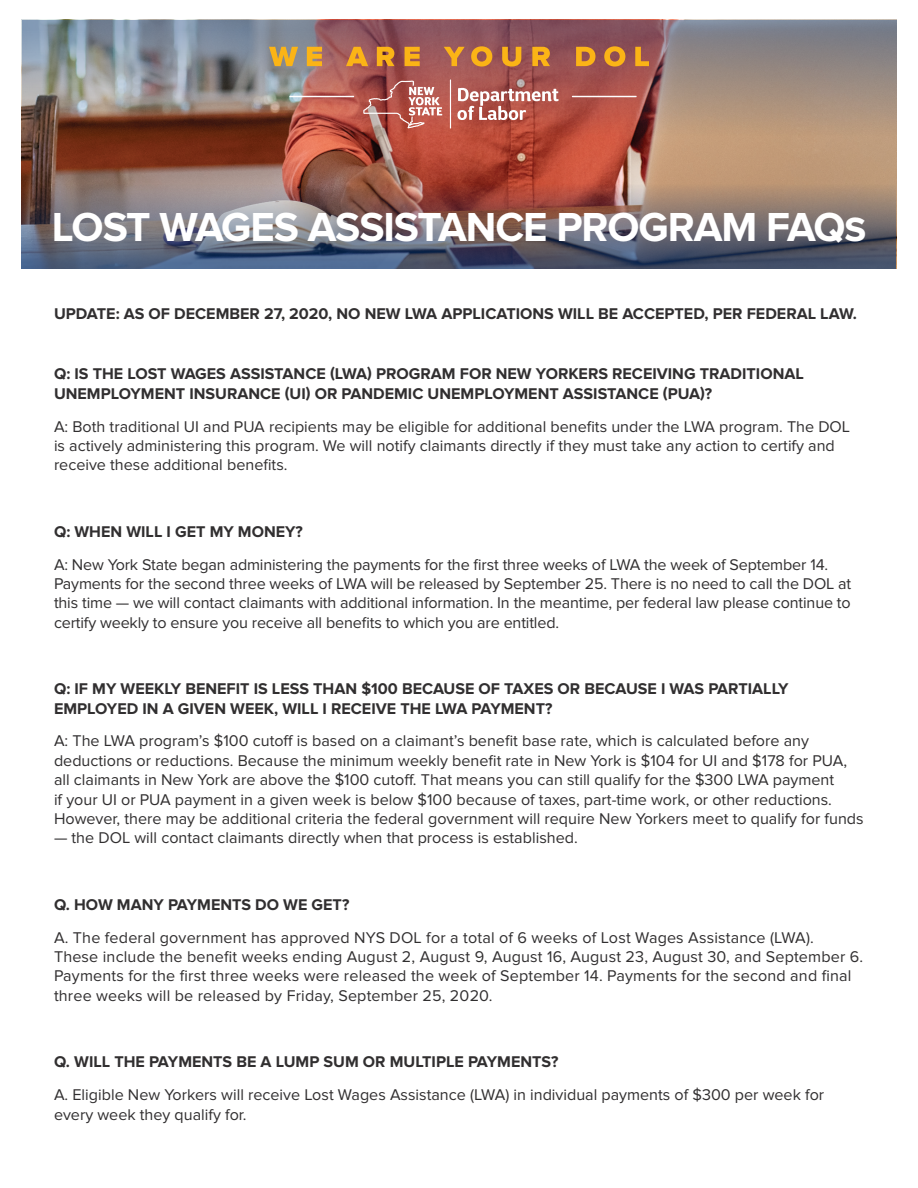
<style>
.page{position:relative;width:918px;height:1188px;background:#fff}
.page>*{position:absolute;margin:0;border:0;box-sizing:border-box;transform-origin:0 0}
.t1{font:700 42px "Proxima Nova";letter-spacing:-.025em;color:#fff}
.t2{font:16.2px/19.4px "Proxima Nova";color:#312f30}
.t3{font:700 16.2px/19.4px "Proxima Nova";color:#312f30}
</style>
<div class="page">
<img style="left:22px;top:156px;width:874px;height:12px">
<img style="left:22px;top:168px;width:874px;height:101px">
<img style="left:22px;top:20px;width:874px;height:136px">
<hr style="left:572px;top:96px;width:65px;height:1px;background:#fff">
<hr style="left:289px;top:96px;width:65px;height:1px;background:#fff">
<svg style="left:269px;top:47px;width:29px;height:19px"></svg>
<svg style="left:307px;top:47px;width:15px;height:19px"></svg>
<svg style="left:346px;top:47px;width:22px;height:19px"></svg>
<svg style="left:377px;top:47px;width:17px;height:19px"></svg>
<svg style="left:405px;top:47px;width:15px;height:19px"></svg>
<svg style="left:444px;top:47px;width:21px;height:19px"></svg>
<svg style="left:471px;top:46px;width:21px;height:21px"></svg>
<svg style="left:502px;top:47px;width:19px;height:20px"></svg>
<svg style="left:532px;top:47px;width:18px;height:19px"></svg>
<svg style="left:576px;top:47px;width:19px;height:19px"></svg>
<svg style="left:604px;top:46px;width:21px;height:21px"></svg>
<svg style="left:635px;top:47px;width:14px;height:19px"></svg>
<svg style="left:457px;top:88px;width:102px;height:32px"></svg>
<hr style="left:450px;top:79px;width:1px;height:50px;background:#fff">
<svg style="left:363px;top:80px;width:79px;height:48px;background:#b96e67"></svg>
<h1 class="t1" style="left:52px;top:202px;width:816px">LOST WAGES ASSISTANCE PROGRAM FAQs</h1>
<p class="t3" style="left:54px;top:305px;width:804px">UPDATE: AS OF DECEMBER 27, 2020, NO NEW LWA APPLICATIONS WILL BE ACCEPTED, PER FEDERAL LAW.</p>
<p class="t3" style="left:54px;top:365px;width:751px">Q: IS THE LOST WAGES ASSISTANCE (LWA) PROGRAM FOR NEW YORKERS RECEIVING TRADITIONAL<br>UNEMPLOYMENT INSURANCE (UI) OR PANDEMIC UNEMPLOYMENT ASSISTANCE (PUA)?</p>
<p class="t2" style="left:54px;top:417px;width:798px">A: Both traditional UI and PUA recipients may be eligible for additional benefits under the LWA program. The DOL is actively administering this program. We will notify claimants directly if they must take any action to certify and receive these additional benefits.</p>
<p class="t3" style="left:54px;top:522px;width:251px">Q: WHEN WILL I GET MY MONEY?</p>
<p class="t2" style="left:54px;top:555px;width:799px">A: New York State began administering the payments for the first three weeks of LWA the week of September 14.<br>Payments for the second three weeks of LWA will be released by September 25. There is no need to call the DOL at this time — we will contact claimants with additional information. In the meantime, per federal law please continue to certify weekly to ensure you receive all benefits to which you are entitled.</p>
<p class="t3" style="left:54px;top:680px;width:736px">Q: IF MY WEEKLY BENEFIT IS LESS THAN $100 BECAUSE OF TAXES OR BECAUSE I WAS PARTIALLY<br>EMPLOYED IN A GIVEN WEEK, WILL I RECEIVE THE LWA PAYMENT?</p>
<p class="t2" style="left:54px;top:732px;width:811px">A: The LWA program’s $100 cutoff is based on a claimant’s benefit base rate, which is calculated before any deductions or reductions. Because the minimum weekly benefit rate in New York is $104 for UI and $178 for PUA, all claimants in New York are above the $100 cutoff. That means you can still qualify for the $300 LWA payment<br>if your UI or PUA payment in a given week is below $100 because of taxes, part-time work, or other reductions.<br>However, there may be additional criteria the federal government will require New Yorkers meet to qualify for funds</p>
<p class="t2" style="left:54px;top:828px;width:525px">— the DOL will contact claimants directly when that process is established.</p>
<p class="t3" style="left:54px;top:895px;width:297px">Q. HOW MANY PAYMENTS DO WE GET?</p>
<p class="t2" style="left:54px;top:928px;width:811px">A. The federal government has approved NYS DOL for a total of 6 weeks of Lost Wages Assistance (LWA).<br>These include the benefit weeks ending August 2, August 9, August 16, August 23, August 30, and September 6.<br>Payments for the first three weeks were released the week of September 14. Payments for the second and final three weeks will be released by Friday, September 25, 2020.</p>
<p class="t3" style="left:54px;top:1053px;width:506px">Q. WILL THE PAYMENTS BE A LUMP SUM OR MULTIPLE PAYMENTS?</p>
<p class="t2" style="left:54px;top:1085px;width:772px">A. Eligible New Yorkers will receive Lost Wages Assistance (LWA) in individual payments of $300 per week for every week they qualify for.</p>
</div>
